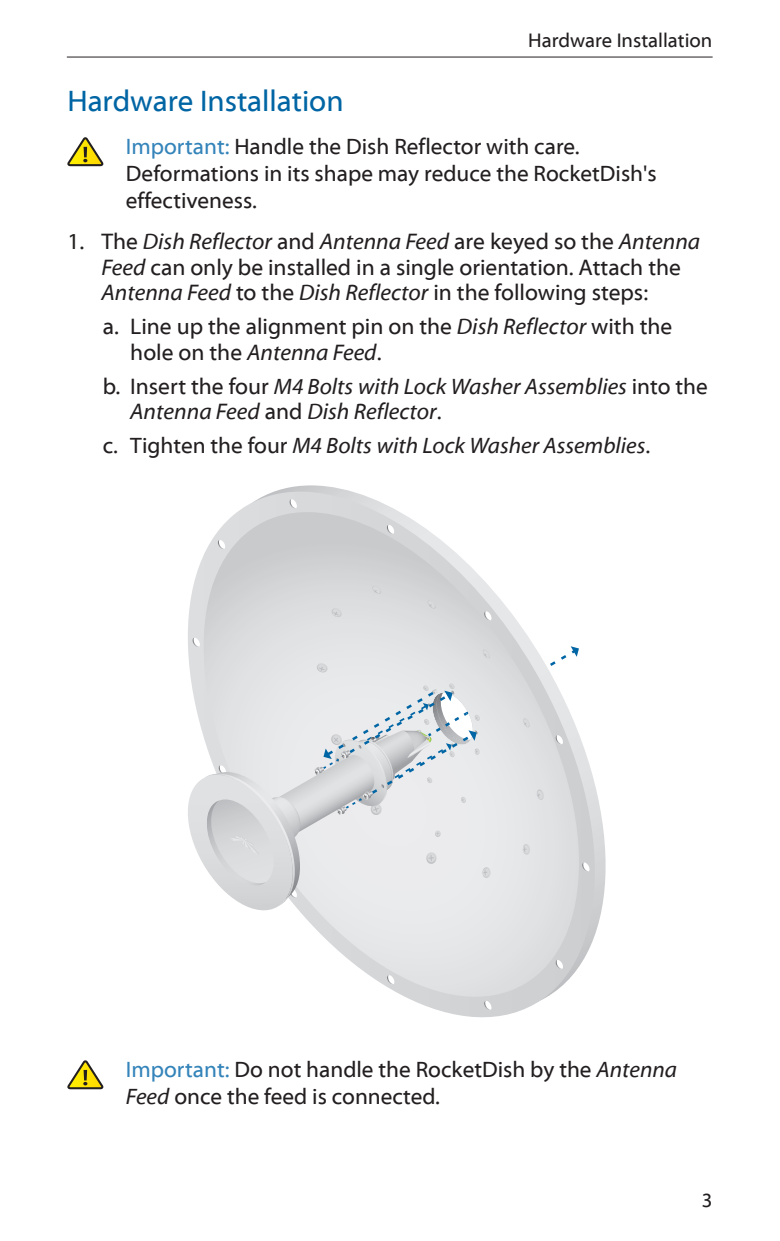
<style>
.page{position:relative;width:780px;height:1241px;background:#fff}
.page>*{position:absolute;margin:0;border:0;box-sizing:border-box;transform-origin:0 0}
.t1{font:30px "Myriad Web Pro";color:#0065a4}
.t2{font:22.75px/25.2px "Myriad Web Pro";color:#231f20}
.t3{font:italic 22.75px "Myriad Web Pro";color:#231f20}
.t4{font:22.5px/27px "Myriad Web Pro";color:#231f20}
.t5{font:italic 22.5px "Myriad Web Pro";color:#231f20}
.t6{font:20px "Myriad Web Pro";color:#231f20}
.s1{color:#3484ba}
.s2{font-style:italic}
.s3{font-style:normal;font-size:22.75px}
.s4{font-style:normal}
.s5{font-style:normal;font-size:22.5px}
</style>
<div class="page">
<hr style="left:67px;top:57px;width:645px;height:1px;background:#231f20">
<svg style="left:68px;top:137px;width:35px;height:29px"></svg>
<svg style="left:238px;top:491px;width:368px;height:437px"></svg>
<svg style="left:188px;top:512px;width:409px;height:506px"></svg>
<svg style="left:555px;top:959px;width:8px;height:10px"></svg>
<svg style="left:483px;top:1000px;width:9px;height:10px"></svg>
<svg style="left:386px;top:974px;width:9px;height:11px"></svg>
<svg style="left:217px;top:539px;width:8px;height:11px"></svg>
<svg style="left:289px;top:498px;width:8px;height:11px"></svg>
<svg style="left:386px;top:524px;width:8px;height:11px"></svg>
<svg style="left:484px;top:610px;width:8px;height:11px"></svg>
<svg style="left:331px;top:608px;width:11px;height:9px"></svg>
<svg style="left:427px;top:599px;width:9px;height:10px"></svg>
<svg style="left:371px;top:585px;width:11px;height:9px"></svg>
<svg style="left:188px;top:637px;width:402px;height:281px"></svg>
<svg style="left:68px;top:1060px;width:35px;height:29px"></svg>
<p class="t6" style="left:528px;top:29px;width:186px">Hardware Installation</p>
<h1 class="t1" style="left:67px;top:85px;width:278px">Hardware Installation</h1>
<p class="t4" style="left:126px;top:134px;width:532px"><span class="s1">Important:</span> Handle the Dish Reflector with care.<br>Deformations in its shape may reduce the RocketDish's effectiveness.</p>
<p class="t2" style="left:101px;top:230px;width:600px;text-indent:-34px">1. The <span class="s2">Dish Reflector</span> and <span class="s2">Antenna Feed</span> are keyed so the <span class="s2">Antenna<br>Feed</span> can only be installed in a single orientation. Attach the<br><span class="s2">Antenna Feed</span> to the <span class="s2">Dish Reflector</span> in the following steps:</p>
<p class="t2" style="left:130px;top:314px;width:543px;text-indent:-27px">a. Line up the alignment pin on the <span class="s2">Dish Reflector</span> with the hole on the <span class="s2">Antenna Feed</span>.</p>
<p class="t5" style="left:103px;top:374px;width:606px"><span class="s3">b. Insert the four</span> M4 Bolts with Lock Washer Assemblies <span class="s4">into the</span></p>
<p class="t3" style="left:130px;top:399px;width:313px">Antenna Feed <span class="s4">and</span> Dish Reflector<span class="s5">.</span></p>
<p class="t5" style="left:103px;top:433px;width:549px"><span class="s4">c. Tighten the four</span> M4 Bolts with Lock Washer Assemblies<span class="s4">.</span></p>
<p class="t4" style="left:126px;top:1056px;width:552px"><span class="s1">Important:</span> Do not handle the RocketDish by the <span class="s2">Antenna<br>Feed</span> once the feed is connected.</p>
<p class="t6" style="left:701px;top:1188px;width:12px">3</p>
</div>
